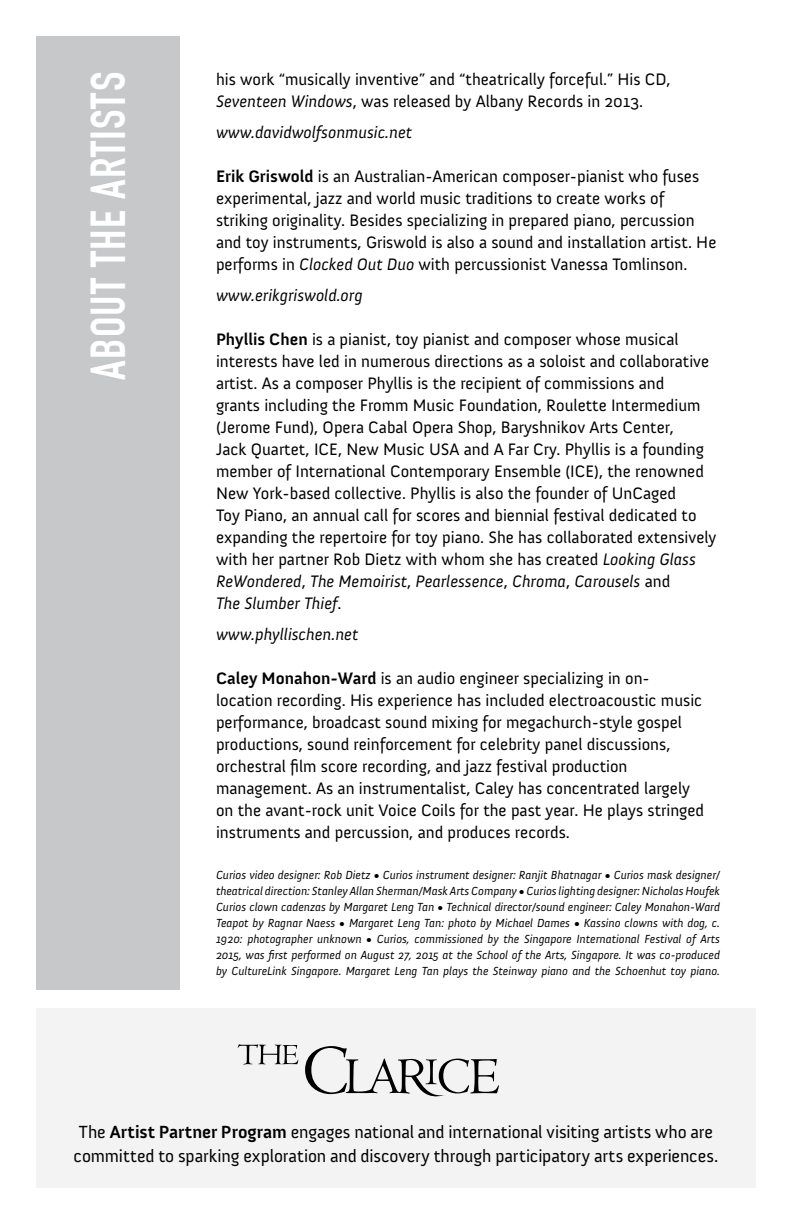
<style>
.page{position:relative;width:792px;height:1224px;background:#fff}
.page>*{position:absolute;margin:0;border:0;box-sizing:border-box;transform-origin:0 0}
.t1{font:700 48px "DIN Condensed";letter-spacing:.025em;color:#fff}
.t2{font:18px/24px "Anivers";letter-spacing:-.005em;color:#000}
.t3{font:17px/22px "Anivers";color:#000}
.t4{font:italic 17px "Anivers";color:#000}
.t5{font:italic 12px/16px "Anivers";color:#000;text-align:justify}
.s1{font-style:italic}
.s2{font-weight:700}
</style>
<div class="page">
<div style="left:36px;top:36px;width:144px;height:954px;background:#c7c8ca"></div>
<div style="left:36px;top:1008px;width:720px;height:179px;background:#f3f3f3"></div>
<svg style="left:305px;top:1046px;width:194px;height:50px"></svg>
<svg style="left:238px;top:1044px;width:60px;height:21px"></svg>
<h1 class="t1" style="left:80px;top:380px;width:309px;rotate:-90deg">ABOUT THE ARTISTS</h1>
<p class="t3" style="left:216px;top:68px;width:456px">his work “musically inventive” and “theatrically forceful.” His CD,<br><span class="s1">Seventeen Windows</span>, was released by Albany Records in 2013.</p>
<p class="t4" style="left:216px;top:123px;width:198px">www.davidwolfsonmusic.net</p>
<p class="t3" style="left:216px;top:165px;width:502px"><span class="s2">Erik Griswold</span> is an Australian-American composer-pianist who fuses experimental, jazz and world music traditions to create works of striking originality. Besides specializing in prepared piano, percussion and toy instruments, Griswold is also a sound and installation artist. He performs in <span class="s1">Clocked Out Duo</span> with percussionist Vanessa Tomlinson.</p>
<p class="t4" style="left:216px;top:286px;width:148px">www.erikgriswold.org</p>
<p class="t3" style="left:216px;top:328px;width:502px"><span class="s2">Phyllis Chen</span> is a pianist, toy pianist and composer whose musical interests have led in numerous directions as a soloist and collaborative artist. As a composer Phyllis is the recipient of commissions and<br>grants including the Fromm Music Foundation, Roulette Intermedium (Jerome Fund), Opera Cabal Opera Shop, Baryshnikov Arts Center,<br>Jack Quartet, ICE, New Music USA and A Far Cry. Phyllis is a founding member of International Contemporary Ensemble (ICE), the renowned New York-based collective. Phyllis is also the founder of UnCaged<br>Toy Piano, an annual call for scores and biennial festival dedicated to expanding the repertoire for toy piano. She has collaborated extensively with her partner Rob Dietz with whom she has created <span class="s1">Looking Glass ReWondered</span>, <span class="s1">The Memoirist</span>, <span class="s1">Pearlessence</span>, <span class="s1">Chroma</span>, <span class="s1">Carousels</span> and<br><span class="s1">The Slumber Thief</span>.</p>
<p class="t4" style="left:216px;top:625px;width:144px">www.phyllischen.net</p>
<p class="t3" style="left:216px;top:667px;width:490px"><span class="s2">Caley Monahon-Ward</span> is an audio engineer specializing in on&shy;location recording. His experience has included electroacoustic music performance, broadcast sound mixing for megachurch-style gospel productions, sound reinforcement for celebrity panel discussions, orchestral film score recording, and jazz festival production management. As an instrumentalist, Caley has concentrated largely on the avant-rock unit Voice Coils for the past year. He plays stringed instruments and percussion, and produces records.</p>
<p class="t5" style="left:216px;top:868px;width:506px">Curios video designer: Rob Dietz • Curios instrument designer: Ranjit Bhatnagar • Curios mask designer/ theatrical direction: Stanley Allan Sherman/Mask Arts Company • Curios lighting designer: Nicholas Houfek Curios clown cadenzas by Margaret Leng Tan • Technical director/sound engineer: Caley Monahon-Ward Teapot by Ragnar Naess • Margaret Leng Tan: photo by Michael Dames • Kassino clowns with dog, c.<br>1920: photographer unknown • Curios, commissioned by the Singapore International Festival of Arts 2015, was first performed on August 27, 2015 at the School of the Arts, Singapore. It was co-produced by CultureLink Singapore. Margaret Leng Tan plays the Steinway piano and the Schoenhut toy piano.</p>
<p class="t2" style="left:74px;top:1120px;width:646px">The <span class="s2">Artist Partner Program</span> engages national and international visiting artists who are committed to sparking exploration and discovery through participatory arts experiences.</p>
</div>
